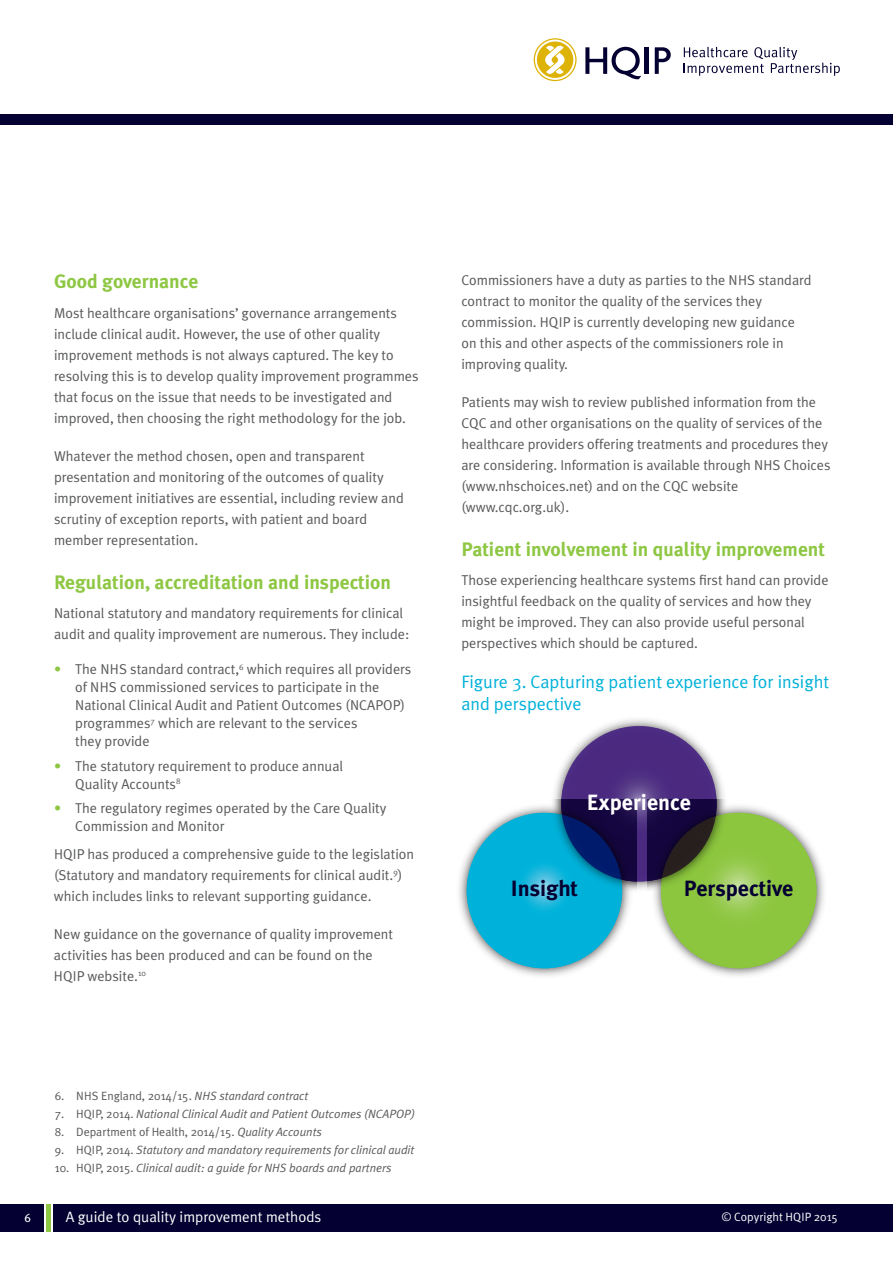
<style>
.page{position:relative;width:893px;height:1263px;background:#fff}
.page>*{position:absolute;margin:0;border:0;box-sizing:border-box;transform-origin:0 0}
.t1{font:700 22.05px "Meta Plus";color:#040031}
.t2{font:700 22.05px "Meta Plus";color:#fff}
.t3{font:700 19.5px "Meta Plus";color:#8ec743}
.t4{font:18px/22.5px "Meta Plus Normal";color:#00b1d9}
.t5{font:15px "Meta Plus Normal";color:#fff}
.t6{font:14.25px/21px "Meta Plus Normal";color:#57585a}
.t7{font:italic 12px "Meta Plus Normal";color:#57585a}
.t8{font:12px "Meta Plus Normal";color:#57585a}
.t9{font:12px "Meta Plus Normal";color:#fff}
.t10{font:12px "Meta Plus";color:#fff}
.s1{color:#8ec743}
.s2{font-style:italic}
.s3{font-style:normal}
</style>
<div class="page">
<div style="left:0;top:115px;width:893px;height:10px;background:#040031"></div>
<div style="left:46px;top:1204px;width:5px;height:28px;background:#8ec743"></div>
<div style="left:0;top:1204px;width:43px;height:28px;background:#040031"></div>
<div style="left:54px;top:1204px;width:839px;height:28px;background:#040031"></div>
<svg style="left:684px;top:47px;width:156px;height:29px"></svg>
<svg style="left:534px;top:38px;width:43px;height:43px"></svg>
<svg style="left:585px;top:47px;width:56px;height:32px"></svg>
<hr style="left:645px;top:47px;width:4px;height:27px;background:#040031">
<svg style="left:655px;top:47px;width:16px;height:27px"></svg>
<img style="left:554px;top:719px;width:170px;height:171px">
<svg style="left:561px;top:726px;width:156px;height:155px;background:#4d2e81"></svg>
<img style="left:459px;top:799px;width:177px;height:177px">
<svg style="left:467px;top:813px;width:155px;height:155px;background:#04a3ce"></svg>
<img style="left:647px;top:799px;width:177px;height:177px">
<svg style="left:661px;top:813px;width:155px;height:155px;background:#86ba40"></svg>
<h2 class="t3" style="left:54px;top:270px;width:146px">Good governance</h2>
<p class="t6" style="left:54px;top:302px;width:366px">Most healthcare organisations’ governance arrangements include clinical audit. However, the use of other quality improvement methods is not always captured. The key to resolving this is to develop quality improvement programmes that focus on the issue that needs to be investigated and improved, then choosing the right methodology for the job.</p>
<p class="t6" style="left:54px;top:445px;width:351px">Whatever the method chosen, open and transparent presentation and monitoring of the outcomes of quality improvement initiatives are essential, including review and scrutiny of exception reports, with patient and board member representation.</p>
<h2 class="t3" style="left:54px;top:571px;width:338px">Regulation, accreditation and inspection</h2>
<p class="t6" style="left:54px;top:603px;width:357px">National statutory and mandatory requirements for clinical audit and quality improvement are numerous. They include:</p>
<p class="t6" style="left:75px;top:660px;width:338px;line-height:18px;text-indent:-21px"><span class="s1">•</span> The NHS standard contract,<sup>6</sup> which requires all providers of NHS commissioned services to participate in the National Clinical Audit and Patient Outcomes (NCAPOP) programmes<sup>7</sup> which are relevant to the services<br>they provide</p>
<p class="t6" style="left:75px;top:757px;width:269px;line-height:18px;text-indent:-21px"><span class="s1">•</span> The statutory requirement to produce annual<br>Quality Accounts<sup>8</sup></p>
<p class="t6" style="left:75px;top:799px;width:313px;line-height:18px;text-indent:-21px"><span class="s1">•</span> The regulatory regimes operated by the Care Quality<br>Commission and Monitor</p>
<p class="t6" style="left:54px;top:843px;width:362px">HQIP has produced a comprehensive guide to the legislation (Statutory and mandatory requirements for clinical audit.<sup>9</sup>) which includes links to relevant supporting guidance.</p>
<p class="t6" style="left:54px;top:923px;width:341px">New guidance on the governance of quality improvement activities has been produced and can be found on the<br>HQIP website.<sup>10</sup></p>
<p class="t8" style="left:55px;top:1089px;width:255px">6. NHS England, 2014/15. <span class="s2">NHS standard contract</span></p>
<p class="t7" style="left:55px;top:1107px;width:362px"><span class="s3">7. HQIP, 2014.</span> National Clinical Audit and Patient Outcomes (NCAPOP)</p>
<p class="t8" style="left:55px;top:1125px;width:269px">8. Department of Health, 2014/15. <span class="s2">Quality Accounts</span></p>
<p class="t7" style="left:55px;top:1143px;width:361px"><span class="s3">9. HQIP, 2014.</span> Statutory and mandatory requirements for clinical audit</p>
<p class="t7" style="left:55px;top:1161px;width:338px"><span class="s3">10. HQIP, 2015.</span> Clinical audit: a guide for NHS boards and partners</p>
<p class="t6" style="left:461px;top:269px;width:352px">Commissioners have a duty as parties to the NHS standard contract to monitor the quality of the services they commission. HQIP is currently developing new guidance on this and other aspects of the commissioners role in improving quality.</p>
<p class="t6" style="left:461px;top:391px;width:371px">Patients may wish to review published information from the CQC and other organisations on the quality of services of the healthcare providers offering treatments and procedures they are considering. Information is available through NHS Choices (www.nhschoices.net) and on the CQC website (www.cqc.org.uk).</p>
<h2 class="t3" style="left:461px;top:537px;width:365px">Patient involvement in quality improvement</h2>
<p class="t6" style="left:461px;top:569px;width:369px">Those experiencing healthcare systems first hand can provide insightful feedback on the quality of services and how they might be improved. They can also provide useful personal perspectives which should be captured.</p>
<p class="t4" style="left:461px;top:670px;width:369px">Figure 3. Capturing patient experience for insight and perspective</p>
<h1 class="t2" style="left:587px;top:789px;width:106px">Experience</h1>
<h1 class="t1" style="left:511px;top:876px;width:69px">Insight</h1>
<h1 class="t1" style="left:684px;top:876px;width:111px">Perspective</h1>
<p class="t10" style="left:24px;top:1211px;width:8px">6</p>
<p class="t5" style="left:66px;top:1208px;width:257px">A guide to quality improvement methods</p>
<p class="t9" style="left:722px;top:1209px;width:118px">© Copyright HQIP 2015</p>
</div>
